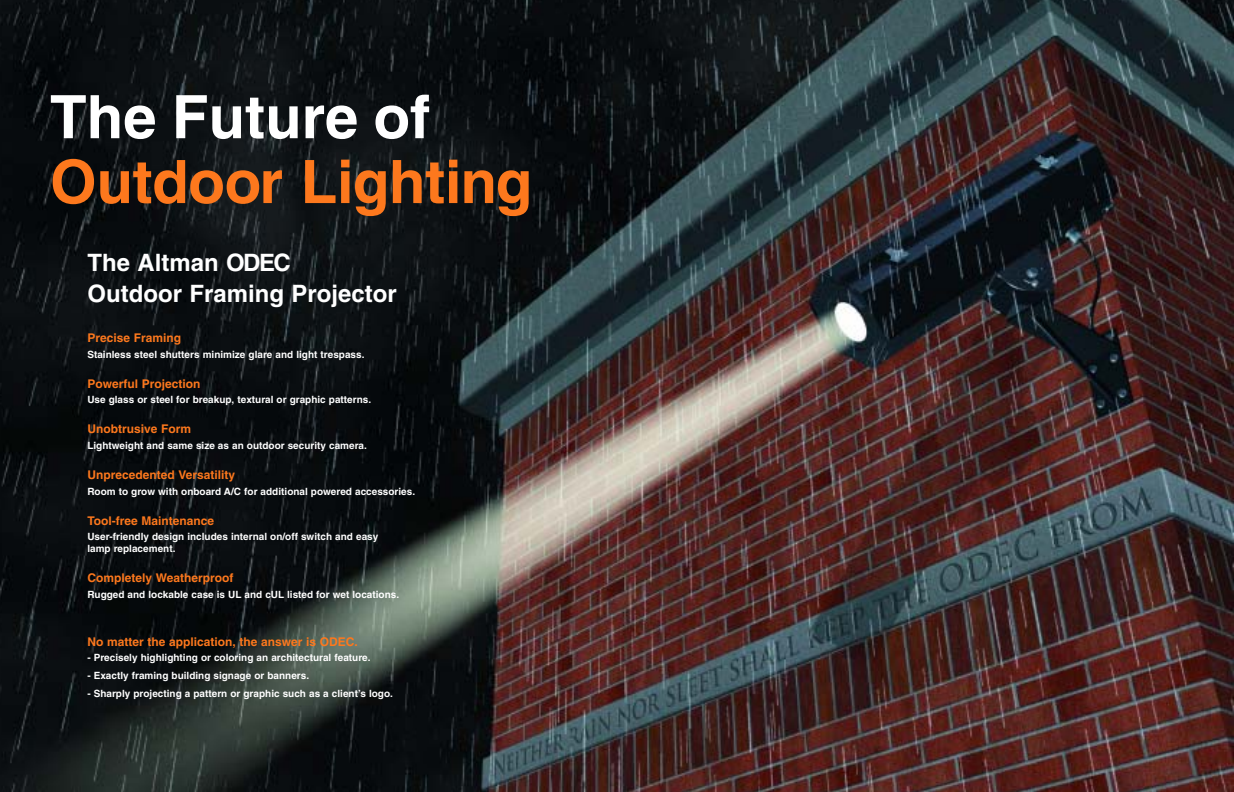
<style>
.page{position:relative;width:1234px;height:792px;background:#fff}
.page>*{position:absolute;margin:0;border:0;box-sizing:border-box;transform-origin:0 0}
.t1{font:700 60px "Helvetica";letter-spacing:-.005em;color:#fd781d}
.t2{font:700 60px "Helvetica";color:#fff}
.t3{font:700 24px/31px "Helvetica";color:#fff}
.t4{font:700 12px "Helvetica";color:#fd781d}
.t5{font:700 10px/12px "Helvetica";color:#fff}
</style>
<div class="page">
<img style="left:0;top:0;width:1233px;height:792px">
<h1 class="t2" style="left:50px;top:93px;width:381px">The Future of</h1>
<h1 class="t1" style="left:50px;top:158px;width:484px">Outdoor Lighting</h1>
<h2 class="t3" style="left:87px;top:249px;width:311px">The Altman ODEC<br>Outdoor Framing Projector</h2>
<p class="t4" style="left:87px;top:333px;width:95px">Precise Framing</p>
<p class="t5" style="left:87px;top:349px;width:279px">Stainless steel shutters minimize glare and light trespass.</p>
<p class="t4" style="left:87px;top:379px;width:115px">Powerful Projection</p>
<p class="t5" style="left:87px;top:395px;width:285px">Use glass or steel for breakup, textural or graphic patterns.</p>
<p class="t4" style="left:87px;top:424px;width:105px">Unobtrusive Form</p>
<p class="t5" style="left:87px;top:440px;width:281px">Lightweight and same size as an outdoor security camera.</p>
<p class="t4" style="left:87px;top:470px;width:149px">Unprecedented Versatility</p>
<p class="t5" style="left:87px;top:486px;width:329px">Room to grow with onboard A/C for additional powered accessories.</p>
<p class="t4" style="left:87px;top:516px;width:128px">Tool-free Maintenance</p>
<p class="t5" style="left:87px;top:531px;width:292px">User-friendly design includes internal on/off switch and easy lamp replacement.</p>
<p class="t4" style="left:87px;top:573px;width:148px">Completely Weatherproof</p>
<p class="t5" style="left:87px;top:589px;width:313px">Rugged and lockable case is UL and cUL listed for wet locations.</p>
<p class="t4" style="left:87px;top:637px;width:272px">No matter the application, the answer is ODEC.</p>
<p class="t5" style="left:87px;top:653px;width:285px">- Precisely highlighting or coloring an architectural feature.</p>
<p class="t5" style="left:87px;top:670px;width:223px">- Exactly framing building signage or banners.</p>
<p class="t5" style="left:87px;top:688px;width:307px">- Sharply projecting a pattern or graphic such as a client’s logo.</p>
</div>
